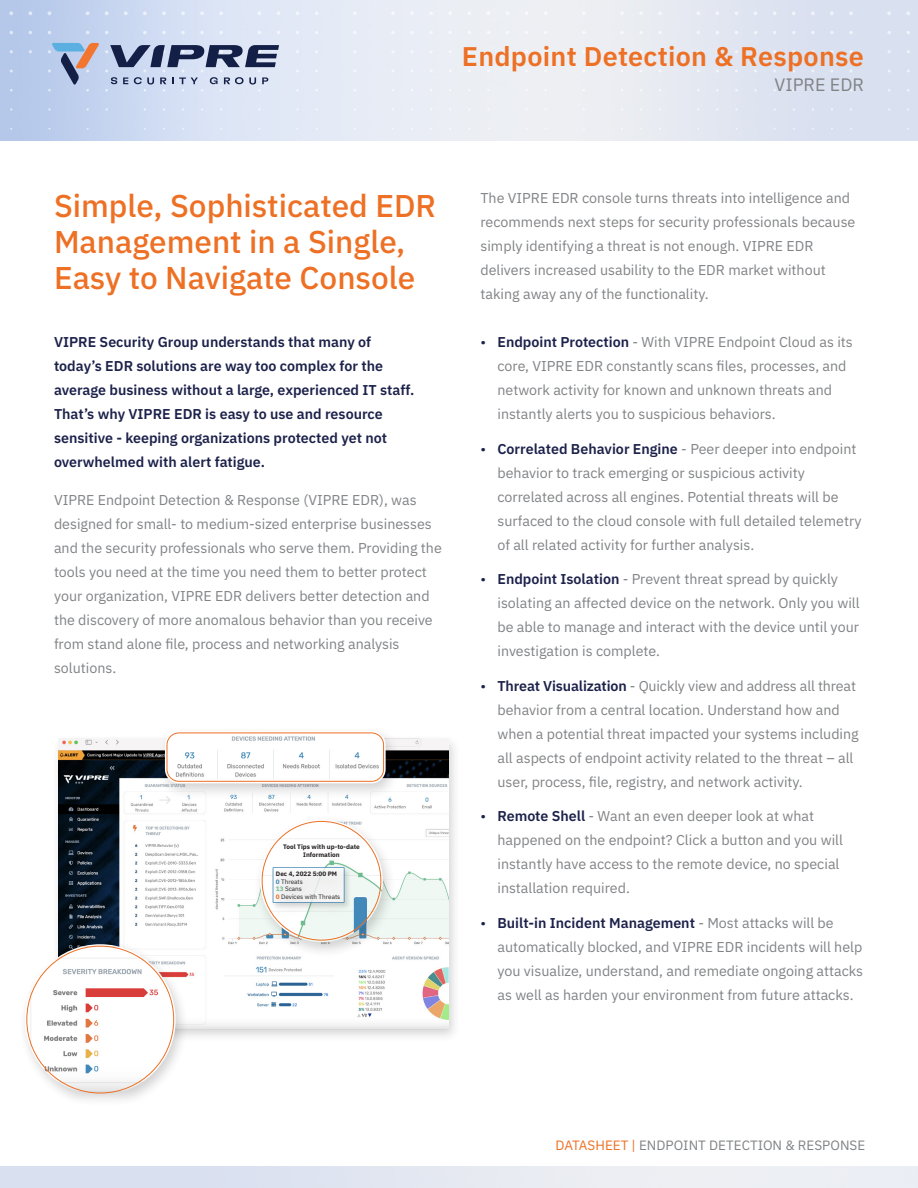
<style>
.page{position:relative;width:918px;height:1188px;background:#fff}
.page>*{position:absolute;margin:0;border:0;box-sizing:border-box;transform-origin:0 0}
.t1{font:500 31.5px/36px "IBM Plex Sans";color:#ed7024}
.t2{font:600 27px "IBM Plex Sans";letter-spacing:.01em;color:#ed7024}
.t3{font:18px "IBM Plex Sans";color:#808285}
.t4{font:14.25px/24px "IBM Plex Sans";color:#808285}
.t5{font:600 14.25px/24px "IBM Plex Sans";color:#1c214a}
.t6{font:13.5px "IBM Plex Sans";color:#808285}
.t7{font:700 6.45px/7.8px "IBM Plex Sans";color:#231f20;text-align:center}
.t8{font:6.3px "IBM Plex Sans";color:#231f20}
.t9{font:700 6.3px "IBM Plex Sans";color:#231f20}
.s1{font-weight:700;color:#4289b9}
.s2{font-weight:700;color:#70bb90}
.s3{font-weight:700;color:#ec7024}
.s4{color:#1c214a}
.s5{font-weight:600;color:#1c214a}
.s6{color:#ed7024}
</style>
<div class="page">
<img style="left:0;top:0;width:918px;height:140px">
<svg style="left:111px;top:77px;width:6px;height:7px"></svg>
<svg style="left:123px;top:77px;width:5px;height:7px"></svg>
<svg style="left:134px;top:77px;width:20px;height:8px"></svg>
<svg style="left:160px;top:77px;width:6px;height:7px"></svg>
<svg style="left:172px;top:77px;width:26px;height:7px"></svg>
<svg style="left:210px;top:77px;width:8px;height:7px"></svg>
<svg style="left:224px;top:77px;width:32px;height:8px"></svg>
<svg style="left:262px;top:77px;width:6px;height:7px"></svg>
<svg style="left:52px;top:43px;width:47px;height:42px;background:#a3aabf"></svg>
<svg style="left:110px;top:45px;width:169px;height:22px;background:#646f8f"></svg>
<div style="left:51px;top:734px;width:411px;height:309px;background:#231f20;opacity:.2"></div>
<img style="left:58px;top:739px;width:390px;height:297px">
<div style="left:18px;top:940px;width:171px;height:169px;background:#231f20;opacity:.2"></div>
<img style="left:25px;top:944px;width:151px;height:151px;border-radius:75px">
<div style="left:157px;top:725px;width:243px;height:75px;background:#231f20;opacity:.2"></div>
<img style="left:165px;top:731px;width:221px;height:52px">
<div style="left:167px;top:733px;width:217px;height:49px;border:1px solid #ec7024;border-radius:12px"></div>
<div style="left:253px;top:815px;width:144px;height:143px;background:#231f20;opacity:.2"></div>
<img style="left:260px;top:819px;width:123px;height:123px;border-radius:61px">
<div style="left:266px;top:865px;width:91px;height:55px;background:#231f20;opacity:.2"></div>
<p class="t2" style="left:462px;top:35px;width:404px">Endpoint Detection &amp; Response</p>
<p class="t3" style="left:775px;top:70px;width:91px">VIPRE EDR</p>
<p class="t1" style="left:54px;top:185px;width:384px">Simple, Sophisticated EDR<br>Management in a Single,<br>Easy to Navigate Console</p>
<p class="t5" style="left:54px;top:329px;width:362px">VIPRE Security Group understands that many of today’s EDR solutions are way too complex for the average business without a large, experienced IT staff.<br>That’s why VIPRE EDR is easy to use and resource sensitive - keeping organizations protected yet not overwhelmed with alert fatigue.</p>
<p class="t4" style="left:54px;top:486px;width:389px">VIPRE Endpoint Detection &amp; Response (VIPRE EDR), was designed for small- to medium-sized enterprise businesses and the security professionals who serve them. Providing the tools you need at the time you need them to better protect your organization, VIPRE EDR delivers better detection and the discovery of more anomalous behavior than you receive from stand alone file, process and networking analysis solutions.</p>
<p class="t7" style="left:283px;top:842px;width:78px">Tool Tips with up-to-date<br>Information</p>
<p class="t9" style="left:276px;top:869px;width:63px">Dec 4, 2022 5:00 PM</p>
<p class="t8" style="left:276px;top:877px;width:29px"><span class="s1">0</span> Threats</p>
<p class="t8" style="left:276px;top:884px;width:28px"><span class="s2">13</span> Scans</p>
<p class="t8" style="left:276px;top:892px;width:66px"><span class="s3">0</span> Devices with Threats</p>
<p class="t4" style="left:480px;top:185px;width:376px">The VIPRE EDR console turns threats into intelligence and recommends next steps for security professionals because simply identifying a threat is not enough. VIPRE EDR delivers increased usability to the EDR market without taking away any of the functionality.</p>
<p class="t4" style="left:497px;top:329px;width:357px;text-indent:-17px"><span class="s4">•</span> <span class="s5">Endpoint Protection</span> - With VIPRE Endpoint Cloud as its core, VIPRE EDR constantly scans files, processes, and network activity for known and unknown threats and instantly alerts you to suspicious behaviors.</p>
<p class="t4" style="left:497px;top:436px;width:361px;text-indent:-17px"><span class="s4">•</span> <span class="s5">Correlated Behavior Engine</span> - Peer deeper into endpoint behavior to track emerging or suspicious activity</p>
<p class="t4" style="left:497px;top:484px;width:366px">correlated across all engines. Potential threats will be surfaced to the cloud console with full detailed telemetry of all related activity for further analysis.</p>
<p class="t4" style="left:497px;top:566px;width:364px;text-indent:-17px"><span class="s4">•</span> <span class="s5">Endpoint Isolation</span> - Prevent threat spread by quickly isolating an affected device on the network. Only you will</p>
<p class="t4" style="left:497px;top:614px;width:363px">be able to manage and interact with the device until your investigation is complete.</p>
<p class="t4" style="left:497px;top:673px;width:363px;text-indent:-17px"><span class="s4">•</span> <span class="s5">Threat Visualization</span> - Quickly view and address all threat behavior from a central location. Understand how and when a potential threat impacted your systems including all aspects of endpoint activity related to the threat – all user, process, file, registry, and network activity.</p>
<p class="t4" style="left:497px;top:803px;width:347px;text-indent:-17px"><span class="s4">•</span> <span class="s5">Remote Shell</span> - Want an even deeper look at what happened on the endpoint? Click a button and you will instantly have access to the remote device, no special installation required.</p>
<p class="t4" style="left:497px;top:910px;width:367px;text-indent:-17px"><span class="s4">•</span> <span class="s5">Built-in Incident Management</span> - Most attacks will be automatically blocked, and VIPRE EDR incidents will help you visualize, understand, and remediate ongoing attacks as well as harden your environment from future attacks.</p>
<p class="t6" style="left:555px;top:1135px;width:311px"><span class="s6">DATASHEET |</span> ENDPOINT DETECTION &amp; RESPONSE</p>
</div>
